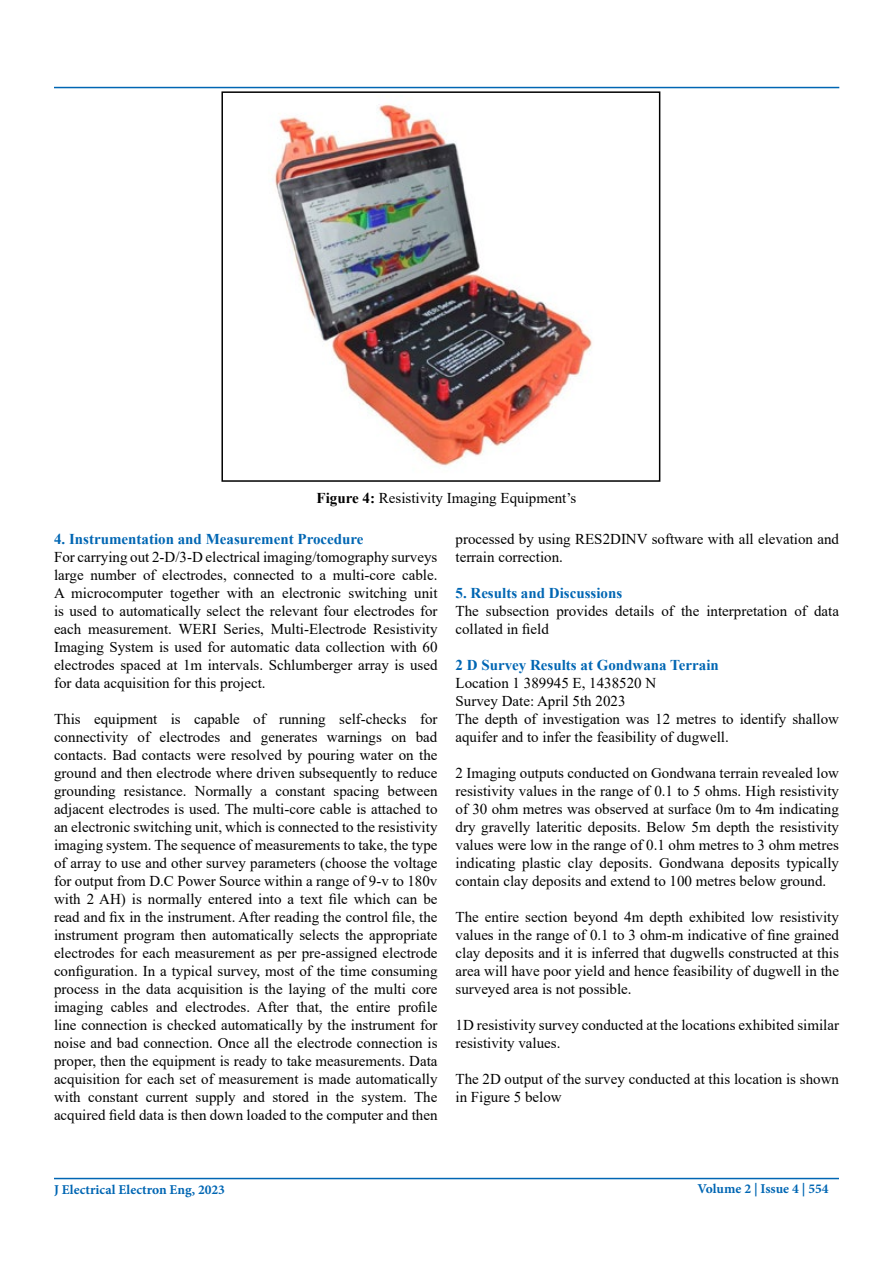
<style>
.page{position:relative;width:893px;height:1263px;background:#fff}
.page>*{position:absolute;margin:0;border:0;box-sizing:border-box;transform-origin:0 0}
.t1{font:15px/18px "Times New Roman";color:#000}
.t2{font:700 15px "Times New Roman";color:#0066b3}
.t3{font:700 13.5px "Minion Pro";color:#0066b3}
.s1{font-weight:700}
</style>
<div class="page">
<hr style="left:54px;top:1178px;width:785px;height:1px;background:#0066b3">
<hr style="left:54px;top:87px;width:785px;height:1px;background:#0066b3">
<img style="left:274px;top:104px;width:318px;height:362px">
<div style="left:221px;top:91px;width:439px;height:391px;border:2px solid #000"></div>
<p class="t1" style="left:317px;top:488px;width:261px"><span class="s1">Figure 4:</span> Resistivity Imaging Equipment’s</p>
<p class="t2" style="left:54px;top:528px;width:311px">4. Instrumentation and Measurement Procedure</p>
<p class="t1" style="left:54px;top:547px;width:385px;text-align:justify">For carrying out 2-D/3-D electrical imaging/tomography surveys large number of electrodes, connected to a multi-core cable.<br>A microcomputer together with an electronic switching unit is used to automatically select the relevant four electrodes for each measurement. WERI Series, Multi-Electrode Resistivity Imaging System is used for automatic data collection with 60 electrodes spaced at 1m intervals. Schlumberger array is used for data acquisition for this project.</p>
<p class="t1" style="left:54px;top:709px;width:385px;text-align:justify">This equipment is capable of running self-checks for connectivity of electrodes and generates warnings on bad contacts. Bad contacts were resolved by pouring water on the ground and then electrode where driven subsequently to reduce grounding resistance. Normally a constant spacing between adjacent electrodes is used. The multi-core cable is attached to an electronic switching unit, which is connected to the resistivity imaging system. The sequence of measurements to take, the type of array to use and other survey parameters (choose the voltage for output from D.C Power Source within a range of 9-v to 180v with 2 AH) is normally entered into a text file which can be read and fix in the instrument. After reading the control file, the instrument program then automatically selects the appropriate electrodes for each measurement as per pre-assigned electrode configuration. In a typical survey, most of the time consuming process in the data acquisition is the laying of the multi core imaging cables and electrodes. After that, the entire profile line connection is checked automatically by the instrument for noise and bad connection. Once all the electrode connection is proper, then the equipment is ready to take measurements. Data acquisition for each set of measurement is made automatically with constant current supply and stored in the system. The acquired field data is then down loaded to the computer and then</p>
<p class="t1" style="left:455px;top:530px;width:385px">processed by using RES2DINV software with all elevation and terrain correction.</p>
<p class="t2" style="left:455px;top:582px;width:168px">5. Results and Discussions</p>
<p class="t1" style="left:455px;top:602px;width:385px">The subsection provides details of the interpretation of data collated in field</p>
<p class="t2" style="left:455px;top:654px;width:265px">2 D Survey Results at Gondwana Terrain</p>
<p class="t1" style="left:455px;top:674px;width:385px">Location 1 389945 E, 1438520 N<br>Survey Date: April 5th 2023<br>The depth of investigation was 12 metres to identify shallow aquifer and to infer the feasibility of dugwell.</p>
<p class="t1" style="left:455px;top:764px;width:385px;text-align:justify">2 Imaging outputs conducted on Gondwana terrain revealed low resistivity values in the range of 0.1 to 5 ohms. High resistivity of 30 ohm metres was observed at surface 0m to 4m indicating dry gravelly lateritic deposits. Below 5m depth the resistivity values were low in the range of 0.1 ohm metres to 3 ohm metres indicating plastic clay deposits. Gondwana deposits typically contain clay deposits and extend to 100 metres below ground.</p>
<p class="t1" style="left:455px;top:908px;width:385px;text-align:justify">The entire section beyond 4m depth exhibited low resistivity values in the range of 0.1 to 3 ohm-m indicative of fine grained clay deposits and it is inferred that dugwells constructed at this area will have poor yield and hence feasibility of dugwell in the surveyed area is not possible.</p>
<p class="t1" style="left:455px;top:1016px;width:385px">1D resistivity survey conducted at the locations exhibited similar resistivity values.</p>
<p class="t1" style="left:455px;top:1070px;width:385px">The 2D output of the survey conducted at this location is shown in Figure 5 below</p>
<p class="t3" style="left:54px;top:1180px;width:173px">J Electrical Electron Eng, 2023</p>
<p class="t3" style="left:697px;top:1179px;width:133px">Volume 2 | Issue 4 | 554</p>
</div>
